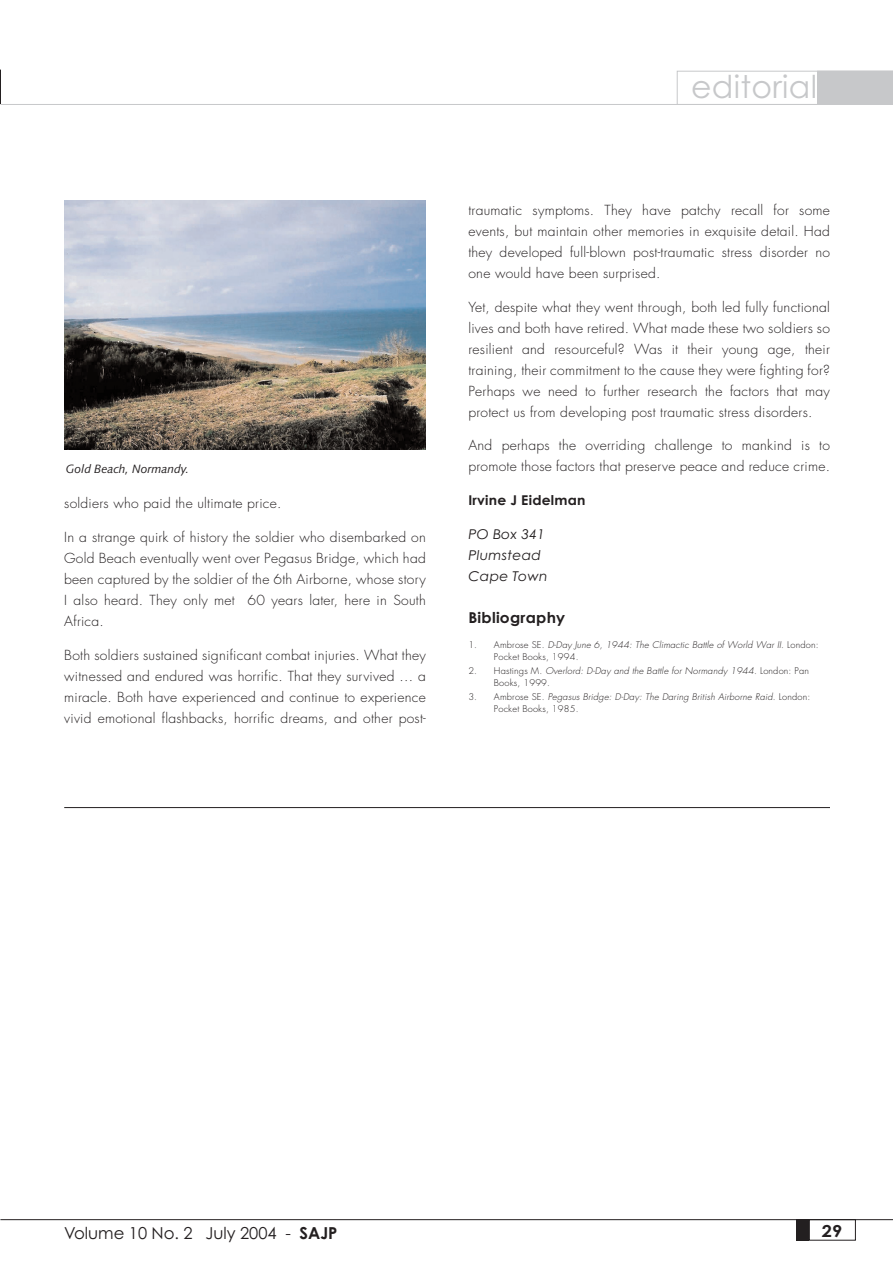
<style>
.page{position:relative;width:893px;height:1262px;background:#fff}
.page>*{position:absolute;margin:0;border:0;box-sizing:border-box;transform-origin:0 0}
.t1{font:31.5px "Century Gothic";letter-spacing:.01em;color:#c7c8ca}
.t2{font:16.5px "Century Gothic";color:#231f20}
.t3{font:700 16.5px "Century Gothic";color:#231f20;scale:1.1 1}
.t4{font:700 15px "Century Gothic";letter-spacing:.015em;color:#231f20}
.t5{font:300 13.5px/21px "Futura";letter-spacing:.02em;color:#231f20;text-align:justify}
.t6{font:italic 13.5px/21px "Century Gothic";letter-spacing:.015em;color:#231f20}
.t7{font:700 13.5px "Century Gothic";letter-spacing:.015em;color:#231f20}
.t8{font:italic 12px "Syntax";color:#231f20}
.t9{font:italic 300 9px/12px "Futura";letter-spacing:.02em;color:#231f20}
.s1{font-style:normal}
.s2{font-weight:700}
</style>
<div class="page">
<svg style="left:676px;top:71px;width:216px;height:33px"></svg>
<hr style="left:0;top:104px;width:892px;height:1px;background:#c7c8ca">
<hr style="left:0;top:1219px;width:892px;height:1px;background:#231f20">
<div style="left:809px;top:1219px;width:46px;height:21px;border:1px solid #231f20"></div>
<div style="left:796px;top:1219px;width:12px;height:21px;background:#231f20"></div>
<svg style="left:0;top:70px;width:1px;height:34px"></svg>
<img style="left:64px;top:201px;width:362px;height:248px">
<hr style="left:64px;top:807px;width:766px;height:1px;background:#231f20">
<p class="t8" style="left:66px;top:464px;width:125px">Gold Beach, Normandy.</p>
<p class="t5" style="left:64px;top:494px;width:219px">soldiers who paid the ultimate price.</p>
<p class="t5" style="left:64px;top:527px;width:363px">In a strange quirk of history the soldier who disembarked on Gold Beach eventually went over Pegasus Bridge, which had been captured by the soldier of the 6th Airborne, whose story I also heard. They only met 60 years later, here in South Africa.</p>
<p class="t5" style="left:64px;top:645px;width:363px">Both soldiers sustained significant combat injuries. What they witnessed and endured was horrific. That they survived ... a miracle. Both have experienced and continue to experience vivid emotional flashbacks, horrific dreams, and other post-</p>
<h1 class="t1" style="left:691px;top:75px;width:128px">editorial</h1>
<p class="t5" style="left:468px;top:200px;width:363px">traumatic symptoms. They have patchy recall for some events, but maintain other memories in exquisite detail. Had they developed full-blown post-traumatic stress disorder no one would have been surprised.</p>
<p class="t5" style="left:468px;top:297px;width:363px">Yet, despite what they went through, both led fully functional lives and both have retired. What made these two soldiers so resilient and resourceful? Was it their young age, their training, their commitment to the cause they were fighting for?<br>Perhaps we need to further research the factors that may protect us from developing post traumatic stress disorders.</p>
<p class="t5" style="left:468px;top:436px;width:363px">And perhaps the overriding challenge to mankind is to promote those factors that preserve peace and reduce crime.</p>
<p class="t7" style="left:468px;top:495px;width:119px">Irvine J Eidelman</p>
<p class="t6" style="left:468px;top:525px;width:81px">PO Box 341<br>Plumstead<br>Cape Town</p>
<p class="t4" style="left:468px;top:612px;width:98px">Bibliography</p>
<p class="t9" style="left:494px;top:639px;width:326px;text-indent:-26px"><span class="s1">1. Ambrose SE.</span> D-Day June 6, 1944: The Climactic Battle of World War II<span class="s1">. London:<br>Pocket Books, 1994.</span></p>
<p class="t9" style="left:494px;top:665px;width:316px;text-indent:-26px"><span class="s1">2. Hastings M.</span> Overlord: D-Day and the Battle for Normandy 1944<span class="s1">. London: Pan<br>Books, 1999.</span></p>
<p class="t9" style="left:494px;top:691px;width:318px;text-indent:-26px"><span class="s1">3. Ambrose SE.</span> Pegasus Bridge: D-Day: The Daring British Airborne Raid<span class="s1">. London:<br>Pocket Books, 1985.</span></p>
<p class="t2" style="left:64px;top:1226px;width:275px">Volume 10 No. 2 July 2004 - <span class="s2">SAJP</span></p>
<p class="t3" style="left:822px;top:1224px;width:20px">29</p>
</div>
